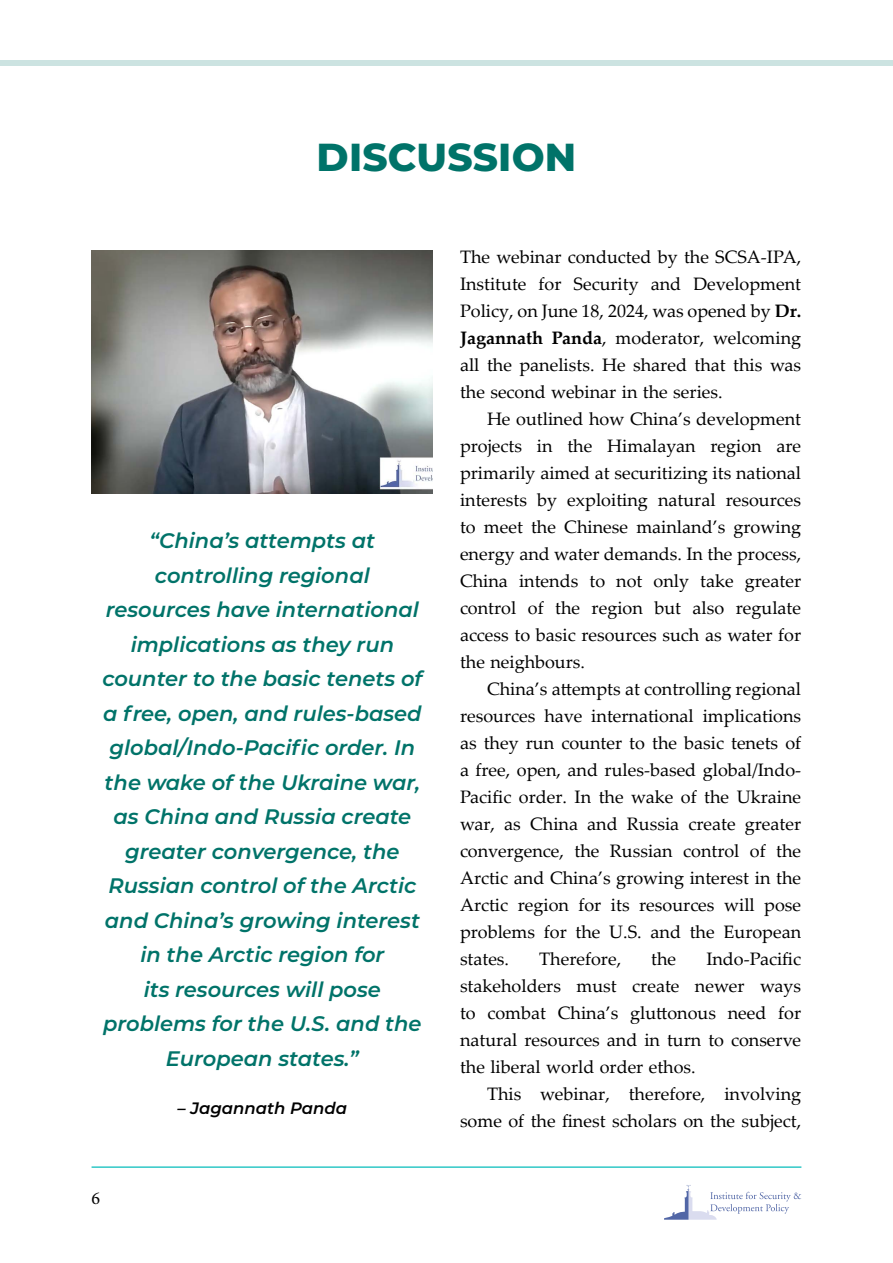
<style>
.page{position:relative;width:893px;height:1263px;background:#fff}
.page>*{position:absolute;margin:0;border:0;box-sizing:border-box;transform-origin:0 0}
.t1{font:800 39px "Montserrat";letter-spacing:.005em;color:#007369}
.t2{font:italic 600 21px/34.5px "Montserrat";color:#007369;text-align:center}
.t3{font:18px/27px "Palatino Linotype";color:#000;text-align:justify}
.t4{font:18px "Minion Pro";color:#000}
.t5{font:italic 600 16.5px "Montserrat";color:#000}
.s1{font-weight:700}
</style>
<div class="page">
<img style="left:92px;top:250px;width:341px;height:243px">
<hr style="left:92px;top:1166px;width:709px;height:2px;background:#30c8c7">
<svg style="left:664px;top:1185px;width:137px;height:35px"></svg>
<div style="left:0;top:60px;width:892px;height:6px;background:#cce3e1"></div>
<h1 class="t1" style="left:317px;top:128px;width:261px">DISCUSSION</h1>
<p class="t2" style="left:102px;top:522px;width:321px">“China’s attempts at controlling regional resources have international implications as they run counter to the basic tenets of a free, open, and rules-based global/Indo-Pacific order. In the wake of the Ukraine war, as China and Russia create greater convergence, the<br>Russian control of the Arctic and China’s growing interest in the Arctic region for<br>its resources will pose problems for the U.S. and the<br>European states.”</p>
<p class="t5" style="left:178px;top:1096px;width:171px">– Jagannath Panda</p>
<p class="t4" style="left:92px;top:1186px;width:10px">6</p>
<p class="t3" style="left:460px;top:243px;width:343px">The webinar conducted by the SCSA-IPA, Institute for Security and Development Policy, on June 18, 2024, was opened by <span class="s1">Dr.<br>Jagannath Panda</span>, moderator, welcoming all the panelists. He shared that this was the second webinar in the series.</p>
<p class="t3" style="left:460px;top:405px;width:343px;text-indent:27px">He outlined how China’s development projects in the Himalayan region are primarily aimed at securitizing its national interests by exploiting natural resources to meet the Chinese mainland’s growing energy and water demands. In the process, China intends to not only take greater control of the region but also regulate access to basic resources such as water for the neighbours.</p>
<p class="t3" style="left:460px;top:675px;width:343px;text-indent:27px">China’s attempts at controlling regional resources have international implications as they run counter to the basic tenets of a free, open, and rules-based global/Indo-Pacific order. In the wake of the Ukraine war, as China and Russia create greater convergence, the Russian control of the Arctic and China’s growing interest in the Arctic region for its resources will pose problems for the U.S. and the European states.</p>
<p class="t3" style="left:460px;top:945px;width:343px;text-indent:246px">Indo-Pacific stakeholders must create newer ways to combat China’s gluttonous need for natural resources and in turn to conserve the liberal world order ethos.</p>
<p class="t3" style="left:460px;top:1080px;width:343px;text-align:right">This webinar, therefore, involving some of the finest scholars on the subject,</p>
<p class="t3" style="left:539px;top:945px;width:83px">Therefore,</p>
<p class="t3" style="left:651px;top:945px;width:26px">the</p>
</div>
